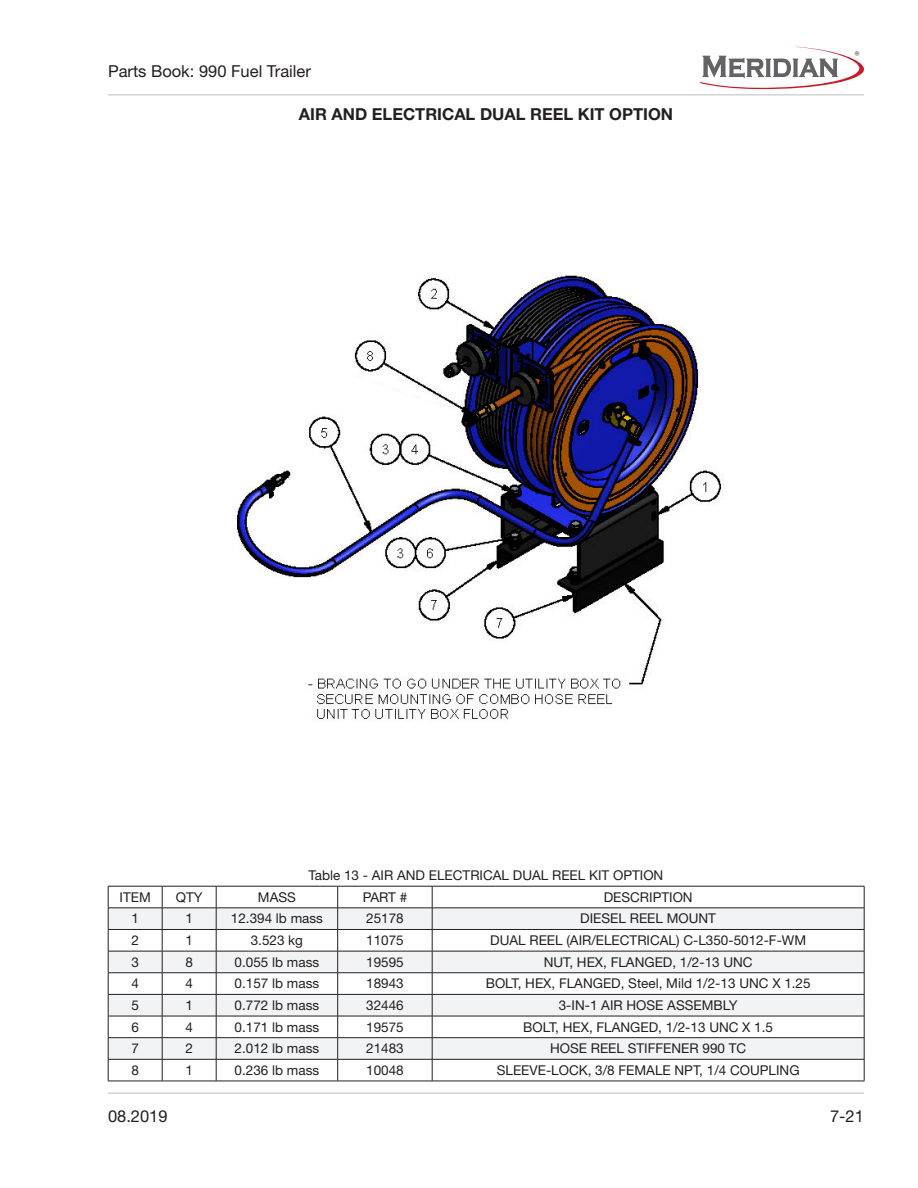
<style>
.page{position:relative;width:918px;height:1188px;background:#fff}
.page>*{position:absolute;margin:0;border:0;box-sizing:border-box;transform-origin:0 0}
.t1{font:16.5px "Helvetica Neue LT Pro";color:#231f20}
.PARAGRAPH_TITLE{font:700 16.5px "Helvetica Neue LT Std";color:#231f20}
.PARAGRAPH_TITLE-2{font:13.5px "Helvetica Neue LT Pro";color:#231f20}
.t2{font:12.75px "Myriad";color:#57585a}
</style>
<div class="page">
<hr style="left:108px;top:94px;width:756px;height:1px;background:#bcbdc0">
<hr style="left:108px;top:1093px;width:756px;height:1px;background:#bcbdc0">
<svg style="left:699px;top:47px;width:165px;height:42px"></svg>
<img style="left:236px;top:275px;width:485px;height:447px">
<svg style="left:109px;top:909px;width:755px;height:150px;fill:#f2f3f4"></svg>
<hr style="left:108px;top:886px;width:54px;height:1px;background:#231f20">
<hr style="left:162px;top:886px;width:54px;height:1px;background:#231f20">
<hr style="left:216px;top:886px;width:122px;height:1px;background:#231f20">
<hr style="left:338px;top:886px;width:94px;height:1px;background:#231f20">
<hr style="left:432px;top:886px;width:432px;height:1px;background:#231f20">
<hr style="left:108px;top:908px;width:54px;height:1px;background:#231f20">
<hr style="left:162px;top:908px;width:54px;height:1px;background:#231f20">
<hr style="left:216px;top:908px;width:122px;height:1px;background:#231f20">
<hr style="left:338px;top:908px;width:94px;height:1px;background:#231f20">
<hr style="left:432px;top:908px;width:432px;height:1px;background:#231f20">
<hr style="left:108px;top:929px;width:54px;height:1px;background:#231f20">
<hr style="left:162px;top:929px;width:54px;height:1px;background:#231f20">
<hr style="left:216px;top:929px;width:122px;height:1px;background:#231f20">
<hr style="left:338px;top:929px;width:94px;height:1px;background:#231f20">
<hr style="left:432px;top:929px;width:432px;height:1px;background:#231f20">
<hr style="left:108px;top:951px;width:54px;height:1px;background:#231f20">
<hr style="left:162px;top:951px;width:54px;height:1px;background:#231f20">
<hr style="left:216px;top:951px;width:122px;height:1px;background:#231f20">
<hr style="left:338px;top:951px;width:94px;height:1px;background:#231f20">
<hr style="left:432px;top:951px;width:432px;height:1px;background:#231f20">
<hr style="left:108px;top:973px;width:54px;height:1px;background:#231f20">
<hr style="left:162px;top:973px;width:54px;height:1px;background:#231f20">
<hr style="left:216px;top:973px;width:122px;height:1px;background:#231f20">
<hr style="left:338px;top:973px;width:94px;height:1px;background:#231f20">
<hr style="left:432px;top:973px;width:432px;height:1px;background:#231f20">
<hr style="left:108px;top:994px;width:54px;height:1px;background:#231f20">
<hr style="left:162px;top:994px;width:54px;height:1px;background:#231f20">
<hr style="left:216px;top:994px;width:122px;height:1px;background:#231f20">
<hr style="left:338px;top:994px;width:94px;height:1px;background:#231f20">
<hr style="left:432px;top:994px;width:432px;height:1px;background:#231f20">
<hr style="left:108px;top:1016px;width:54px;height:1px;background:#231f20">
<hr style="left:162px;top:1016px;width:54px;height:1px;background:#231f20">
<hr style="left:216px;top:1016px;width:122px;height:1px;background:#231f20">
<hr style="left:338px;top:1016px;width:94px;height:1px;background:#231f20">
<hr style="left:432px;top:1016px;width:432px;height:1px;background:#231f20">
<hr style="left:108px;top:1037px;width:54px;height:1px;background:#231f20">
<hr style="left:162px;top:1037px;width:54px;height:1px;background:#231f20">
<hr style="left:216px;top:1037px;width:122px;height:1px;background:#231f20">
<hr style="left:338px;top:1037px;width:94px;height:1px;background:#231f20">
<hr style="left:432px;top:1037px;width:432px;height:1px;background:#231f20">
<hr style="left:108px;top:1059px;width:54px;height:1px;background:#231f20">
<svg style="left:108px;top:886px;width:1px;height:195px"></svg>
<hr style="left:162px;top:1059px;width:54px;height:1px;background:#231f20">
<svg style="left:162px;top:886px;width:1px;height:195px"></svg>
<hr style="left:216px;top:1059px;width:122px;height:1px;background:#231f20">
<svg style="left:216px;top:886px;width:1px;height:195px"></svg>
<hr style="left:338px;top:1059px;width:94px;height:1px;background:#231f20">
<svg style="left:337px;top:886px;width:1px;height:195px"></svg>
<hr style="left:432px;top:1059px;width:432px;height:1px;background:#231f20">
<svg style="left:432px;top:886px;width:1px;height:195px"></svg>
<svg style="left:864px;top:886px;width:1px;height:195px"></svg>
<hr style="left:108px;top:1081px;width:54px;height:1px;background:#231f20">
<hr style="left:162px;top:1081px;width:54px;height:1px;background:#231f20">
<hr style="left:216px;top:1081px;width:122px;height:1px;background:#231f20">
<hr style="left:338px;top:1081px;width:94px;height:1px;background:#231f20">
<hr style="left:432px;top:1081px;width:432px;height:1px;background:#231f20">
<p class="t1" style="left:108px;top:61px;width:204px">Parts Book: 990 Fuel Trailer</p>
<p class="PARAGRAPH_TITLE" style="left:299px;top:104px;width:376px">AIR AND ELECTRICAL DUAL REEL KIT OPTION</p>
<p class="t2" style="left:854px;top:48px;width:7px">®</p>
<p class="PARAGRAPH_TITLE-2" style="left:309px;top:867px;width:356px">Table 13 - AIR AND ELECTRICAL DUAL REEL KIT OPTION</p>
<p class="PARAGRAPH_TITLE-2" style="left:120px;top:889px;width:33px">ITEM</p>
<p class="PARAGRAPH_TITLE-2" style="left:176px;top:889px;width:28px">QTY</p>
<p class="PARAGRAPH_TITLE-2" style="left:258px;top:889px;width:40px">MASS</p>
<p class="PARAGRAPH_TITLE-2" style="left:363px;top:889px;width:46px">PART #</p>
<p class="PARAGRAPH_TITLE-2" style="left:604px;top:889px;width:90px">DESCRIPTION</p>
<p class="PARAGRAPH_TITLE-2" style="left:131px;top:910px;width:9px">1</p>
<p class="PARAGRAPH_TITLE-2" style="left:185px;top:910px;width:9px">1</p>
<p class="PARAGRAPH_TITLE-2" style="left:231px;top:910px;width:94px">12.394 lb mass</p>
<p class="PARAGRAPH_TITLE-2" style="left:366px;top:910px;width:39px">25178</p>
<p class="PARAGRAPH_TITLE-2" style="left:580px;top:910px;width:137px">DIESEL REEL MOUNT</p>
<p class="PARAGRAPH_TITLE-2" style="left:131px;top:932px;width:9px">2</p>
<p class="PARAGRAPH_TITLE-2" style="left:185px;top:932px;width:9px">1</p>
<p class="PARAGRAPH_TITLE-2" style="left:251px;top:932px;width:54px">3.523 kg</p>
<p class="PARAGRAPH_TITLE-2" style="left:366px;top:932px;width:39px">11075</p>
<p class="PARAGRAPH_TITLE-2" style="left:490px;top:932px;width:318px">DUAL REEL (AIR/ELECTRICAL) C-L350-5012-F-WM</p>
<p class="PARAGRAPH_TITLE-2" style="left:131px;top:954px;width:9px">3</p>
<p class="PARAGRAPH_TITLE-2" style="left:185px;top:954px;width:9px">8</p>
<p class="PARAGRAPH_TITLE-2" style="left:235px;top:954px;width:86px">0.055 lb mass</p>
<p class="PARAGRAPH_TITLE-2" style="left:366px;top:954px;width:39px">19595</p>
<p class="PARAGRAPH_TITLE-2" style="left:544px;top:954px;width:211px">NUT, HEX, FLANGED, 1/2-13 UNC</p>
<p class="PARAGRAPH_TITLE-2" style="left:131px;top:975px;width:9px">4</p>
<p class="PARAGRAPH_TITLE-2" style="left:185px;top:975px;width:9px">4</p>
<p class="PARAGRAPH_TITLE-2" style="left:235px;top:975px;width:86px">0.157 lb mass</p>
<p class="PARAGRAPH_TITLE-2" style="left:366px;top:975px;width:39px">18943</p>
<p class="PARAGRAPH_TITLE-2" style="left:486px;top:975px;width:326px">BOLT, HEX, FLANGED, Steel, Mild 1/2-13 UNC X 1.25</p>
<p class="PARAGRAPH_TITLE-2" style="left:131px;top:997px;width:9px">5</p>
<p class="PARAGRAPH_TITLE-2" style="left:185px;top:997px;width:9px">1</p>
<p class="PARAGRAPH_TITLE-2" style="left:235px;top:997px;width:86px">0.772 lb mass</p>
<p class="PARAGRAPH_TITLE-2" style="left:366px;top:997px;width:39px">32446</p>
<p class="PARAGRAPH_TITLE-2" style="left:559px;top:997px;width:180px">3-IN-1 AIR HOSE ASSEMBLY</p>
<p class="PARAGRAPH_TITLE-2" style="left:131px;top:1019px;width:9px">6</p>
<p class="PARAGRAPH_TITLE-2" style="left:185px;top:1019px;width:9px">4</p>
<p class="PARAGRAPH_TITLE-2" style="left:235px;top:1019px;width:86px">0.171 lb mass</p>
<p class="PARAGRAPH_TITLE-2" style="left:366px;top:1019px;width:39px">19575</p>
<p class="PARAGRAPH_TITLE-2" style="left:523px;top:1019px;width:251px">BOLT, HEX, FLANGED, 1/2-13 UNC X 1.5</p>
<p class="PARAGRAPH_TITLE-2" style="left:131px;top:1040px;width:9px">7</p>
<p class="PARAGRAPH_TITLE-2" style="left:185px;top:1040px;width:9px">2</p>
<p class="PARAGRAPH_TITLE-2" style="left:235px;top:1040px;width:86px">2.012 lb mass</p>
<p class="PARAGRAPH_TITLE-2" style="left:366px;top:1040px;width:39px">21483</p>
<p class="PARAGRAPH_TITLE-2" style="left:550px;top:1040px;width:198px">HOSE REEL STIFFENER 990 TC</p>
<p class="PARAGRAPH_TITLE-2" style="left:131px;top:1062px;width:9px">8</p>
<p class="PARAGRAPH_TITLE-2" style="left:185px;top:1062px;width:9px">1</p>
<p class="PARAGRAPH_TITLE-2" style="left:235px;top:1062px;width:86px">0.236 lb mass</p>
<p class="PARAGRAPH_TITLE-2" style="left:366px;top:1062px;width:39px">10048</p>
<p class="PARAGRAPH_TITLE-2" style="left:497px;top:1062px;width:304px">SLEEVE-LOCK, 3/8 FEMALE NPT, 1/4 COUPLING</p>
<p class="t1" style="left:108px;top:1106px;width:61px">08.2019</p>
<p class="t1" style="left:830px;top:1106px;width:35px">7-21</p>
</div>
